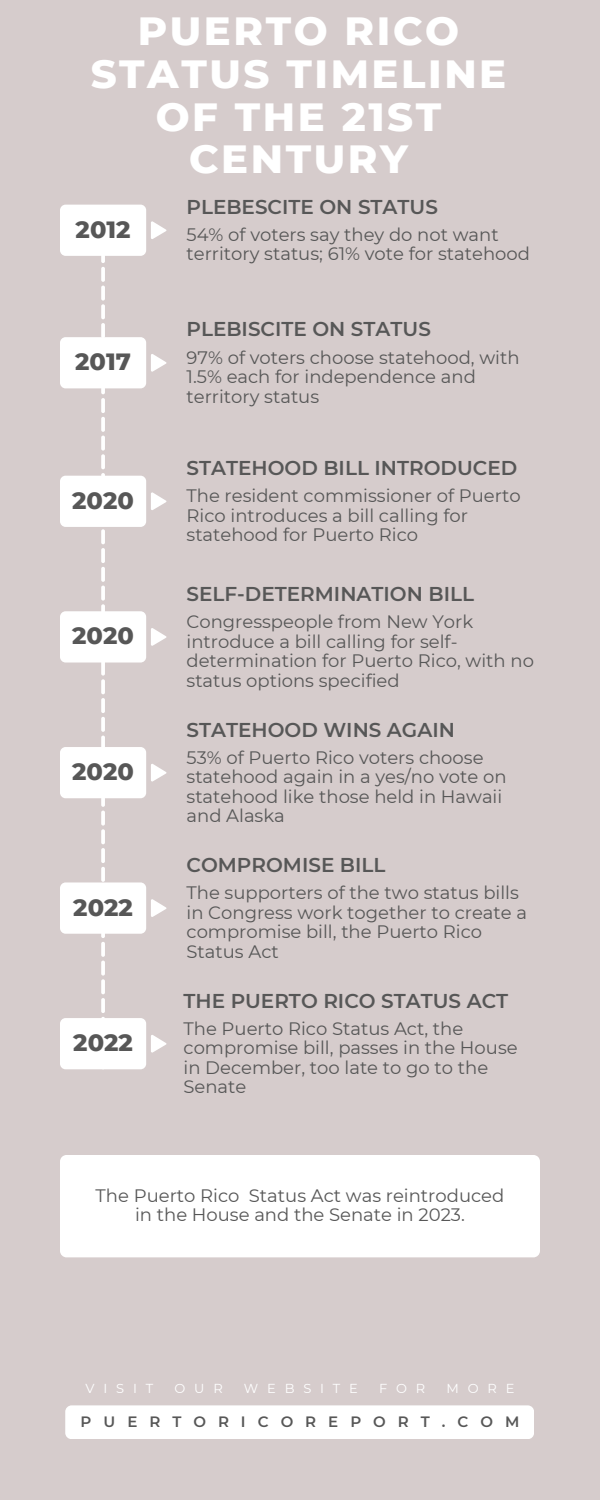
<style>
.page{position:relative;width:600px;height:1500px;background:#d6cccc}
.page>*{position:absolute;margin:0;border:0;box-sizing:border-box;transform-origin:0 0}
.t1{font:800 40.2px/42.8px "Montserrat";letter-spacing:.065em;color:#fff;text-align:center}
.t2{font:800 24px "Montserrat";color:#575757}
.t3{font:600 20px "Montserrat";color:#575757}
.t4{font:18px/19.5px "Montserrat";color:#575757}
.t5{font:600 15px "Montserrat";letter-spacing:.8em;color:#575757}
.t6{font:13px "Montserrat";letter-spacing:.68em;color:#fff}
</style>
<div class="page">
<div style="left:65px;top:1405px;width:469px;height:34px;background:#fff;border-radius:6px"></div>
<svg style="left:101px;top:256px;width:4px;height:762px"></svg>
<svg style="left:151px;top:221px;width:15px;height:18px"></svg>
<svg style="left:151px;top:354px;width:15px;height:18px"></svg>
<svg style="left:151px;top:492px;width:15px;height:18px"></svg>
<svg style="left:151px;top:628px;width:15px;height:18px"></svg>
<svg style="left:151px;top:764px;width:15px;height:18px"></svg>
<svg style="left:151px;top:899px;width:15px;height:18px"></svg>
<svg style="left:151px;top:1035px;width:15px;height:18px"></svg>
<div style="left:60px;top:1155px;width:480px;height:102px;background:#fff;border-radius:7px"></div>
<div style="left:60px;top:205px;width:86px;height:51px;background:#fff;border-radius:6px"></div>
<div style="left:60px;top:337px;width:86px;height:51px;background:#fff;border-radius:6px"></div>
<div style="left:60px;top:476px;width:86px;height:51px;background:#fff;border-radius:6px"></div>
<div style="left:60px;top:611px;width:86px;height:52px;background:#fff;border-radius:6px"></div>
<div style="left:60px;top:747px;width:86px;height:51px;background:#fff;border-radius:6px"></div>
<div style="left:60px;top:882px;width:86px;height:52px;background:#fff;border-radius:6px"></div>
<div style="left:60px;top:1018px;width:86px;height:51px;background:#fff;border-radius:6px"></div>
<h2 class="t1" style="left:91px;top:9px;width:417px">PUERTO RICO<br>STATUS TIMELINE<br>OF THE 21ST<br>CENTURY</h2>
<h2 class="t2" style="left:76px;top:215px;width:56px">2012</h2>
<h2 class="t2" style="left:75px;top:347px;width:57px">2017</h2>
<h2 class="t2" style="left:72px;top:486px;width:63px">2020</h2>
<h2 class="t2" style="left:72px;top:621px;width:63px">2020</h2>
<p class="t2" style="left:72px;top:757px;width:63px">2020</p>
<p class="t2" style="left:73px;top:892px;width:61px">2022</p>
<p class="t2" style="left:73px;top:1028px;width:61px">2022</p>
<p class="t3" style="left:187px;top:194px;width:253px">PLEBESCITE ON STATUS</p>
<p class="t4" style="left:187px;top:225px;width:345px">54% of voters say they do not want territory status; 61% vote for statehood</p>
<p class="t3" style="left:187px;top:317px;width:246px">PLEBISCITE ON STATUS</p>
<p class="t4" style="left:187px;top:348px;width:335px">97% of voters choose statehood, with<br>1.5% each for independence and territory status</p>
<h3 class="t3" style="left:187px;top:456px;width:332px">STATEHOOD BILL INTRODUCED</h3>
<h4 class="t4" style="left:187px;top:486px;width:336px">The resident commissioner of Puerto<br>Rico introduces a bill calling for statehood for Puerto Rico</h4>
<h3 class="t3" style="left:187px;top:581px;width:289px">SELF-DETERMINATION BILL</h3>
<h4 class="t4" style="left:187px;top:612px;width:349px">Congresspeople from New York introduce a bill calling for self&shy;determination for Puerto Rico, with no status options specified</h4>
<h3 class="t3" style="left:187px;top:717px;width:270px">STATEHOOD WINS AGAIN</h3>
<h4 class="t4" style="left:187px;top:748px;width:322px">53% of Puerto Rico voters choose statehood again in a yes/no vote on statehood like those held in Hawaii and Alaska</h4>
<h3 class="t3" style="left:187px;top:853px;width:200px">COMPROMISE BILL</h3>
<h4 class="t4" style="left:187px;top:883px;width:342px">The supporters of the two status bills in Congress work together to create a compromise bill, the Puerto Rico<br>Status Act</h4>
<h3 class="t3" style="left:184px;top:988px;width:326px">THE PUERTO RICO STATUS ACT</h3>
<h4 class="t4" style="left:184px;top:1019px;width:336px">The Puerto Rico Status Act, the compromise bill, passes in the House in December, too late to go to the<br>Senate</h4>
<h2 class="t4" style="left:96px;top:1185px;width:410px;text-align:center">The Puerto Rico Status Act was reintroduced in the House and the Senate in 2023.</h2>
<h2 class="t6" style="left:86px;top:1381px;width:69px">VISIT</h2>
<h2 class="t6" style="left:174px;top:1381px;width:50px">OUR</h2>
<h2 class="t6" style="left:244px;top:1381px;width:116px">WEBSITE</h2>
<h2 class="t6" style="left:379px;top:1381px;width:48px">FOR</h2>
<h2 class="t6" style="left:446px;top:1381px;width:69px">MORE</h2>
<h1 class="t5" style="left:81px;top:1412px;width:440px">PUERTORICOREPORT.COM</h1>
</div>
